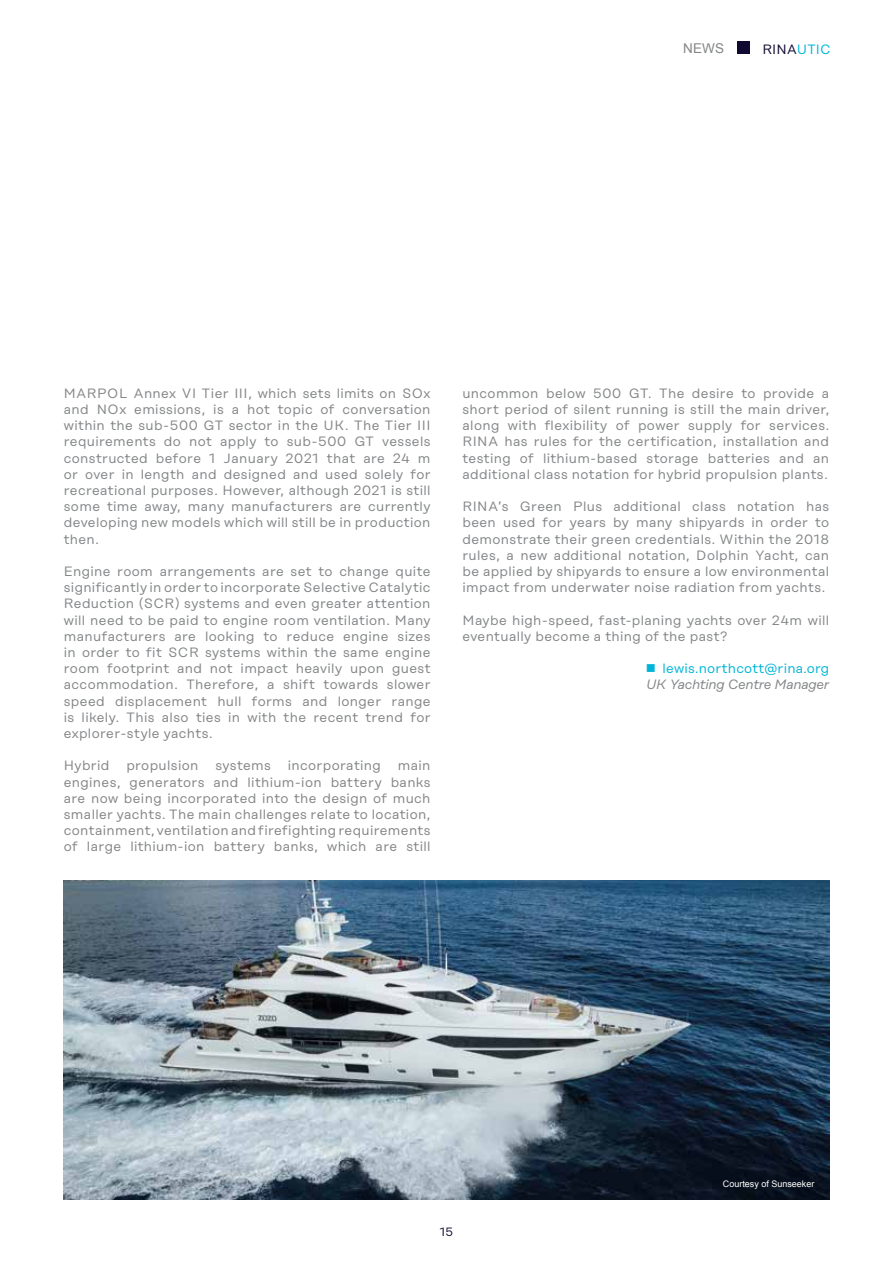
<style>
.page{position:relative;width:893px;height:1263px;background:#fff}
.page>*{position:absolute;margin:0;border:0;box-sizing:border-box;transform-origin:0 0}
.t1{font:13.5px/16.2px "Rational Display";letter-spacing:.025em;color:#838587;text-align:justify}
.t2{font:13.5px/16.2px "Rational Display";letter-spacing:.02em;color:#00b5d8}
.t3{font:13.5px "Rational Display";letter-spacing:.01em;color:#100a30}
.t4{font:13.5px "Arial";color:#838587}
.t5{font:12px "Rational Display";color:#100a30}
.t6{font:9px "Arial";color:#fff}
.s1{color:#00b5d8}
.s2{font-style:italic;color:#838587}
</style>
<div class="page">
<img style="left:64px;top:880px;width:765px;height:319px">
<div style="left:737px;top:41px;width:13px;height:13px;background:#100a30"></div>
<p class="t4" style="left:683px;top:40px;width:42px">NEWS</p>
<p class="t3" style="left:762px;top:42px;width:70px">RINA<span class="s1">UTIC</span></p>
<p class="t1" style="left:64px;top:385px;width:368px">MARPOL Annex VI Tier III, which sets limits on SOx and NOx emissions, is a hot topic of conversation within the sub-500 GT sector in the UK. The Tier III requirements do not apply to sub-500 GT vessels constructed before 1 January 2021 that are 24 m or over in length and designed and used solely for recreational purposes. However, although 2021 is still some time away, many manufacturers are currently developing new models which will still be in production then.</p>
<p class="t1" style="left:64px;top:563px;width:368px">Engine room arrangements are set to change quite significantly in order to incorporate Selective Catalytic Reduction (SCR) systems and even greater attention will need to be paid to engine room ventilation. Many manufacturers are looking to reduce engine sizes in order to fit SCR systems within the same engine room footprint and not impact heavily upon guest accommodation. Therefore, a shift towards slower speed displacement hull forms and longer range is likely. This also ties in with the recent trend for explorer-style yachts.</p>
<p class="t1" style="left:64px;top:757px;width:368px">Hybrid propulsion systems incorporating main engines, generators and lithium-ion battery banks are now being incorporated into the design of much smaller yachts. The main challenges relate to location, containment, ventilation and firefighting requirements of large lithium-ion battery banks, which are still</p>
<p class="t1" style="left:462px;top:385px;width:368px">uncommon below 500 GT. The desire to provide a short period of silent running is still the main driver, along with flexibility of power supply for services.<br>RINA has rules for the certification, installation and testing of lithium-based storage batteries and an additional class notation for hybrid propulsion plants.</p>
<p class="t1" style="left:462px;top:498px;width:368px">RINA’s Green Plus additional class notation has been used for years by many shipyards in order to demonstrate their green credentials. Within the 2018 rules, a new additional notation, Dolphin Yacht, can be applied by shipyards to ensure a low environmental impact from underwater noise radiation from yachts.</p>
<p class="t1" style="left:462px;top:612px;width:368px">Maybe high-speed, fast-planing yachts over 24m will eventually become a thing of the past?</p>
<p class="t2" style="left:646px;top:660px;width:185px">■ lewis.northcott@rina.org<br><span class="s2">UK Yachting Centre Manager</span></p>
<p class="t5" style="left:440px;top:1225px;width:15px">15</p>
<p class="t6" style="left:723px;top:1178px;width:93px">Courtesy of Sunseeker</p>
</div>
